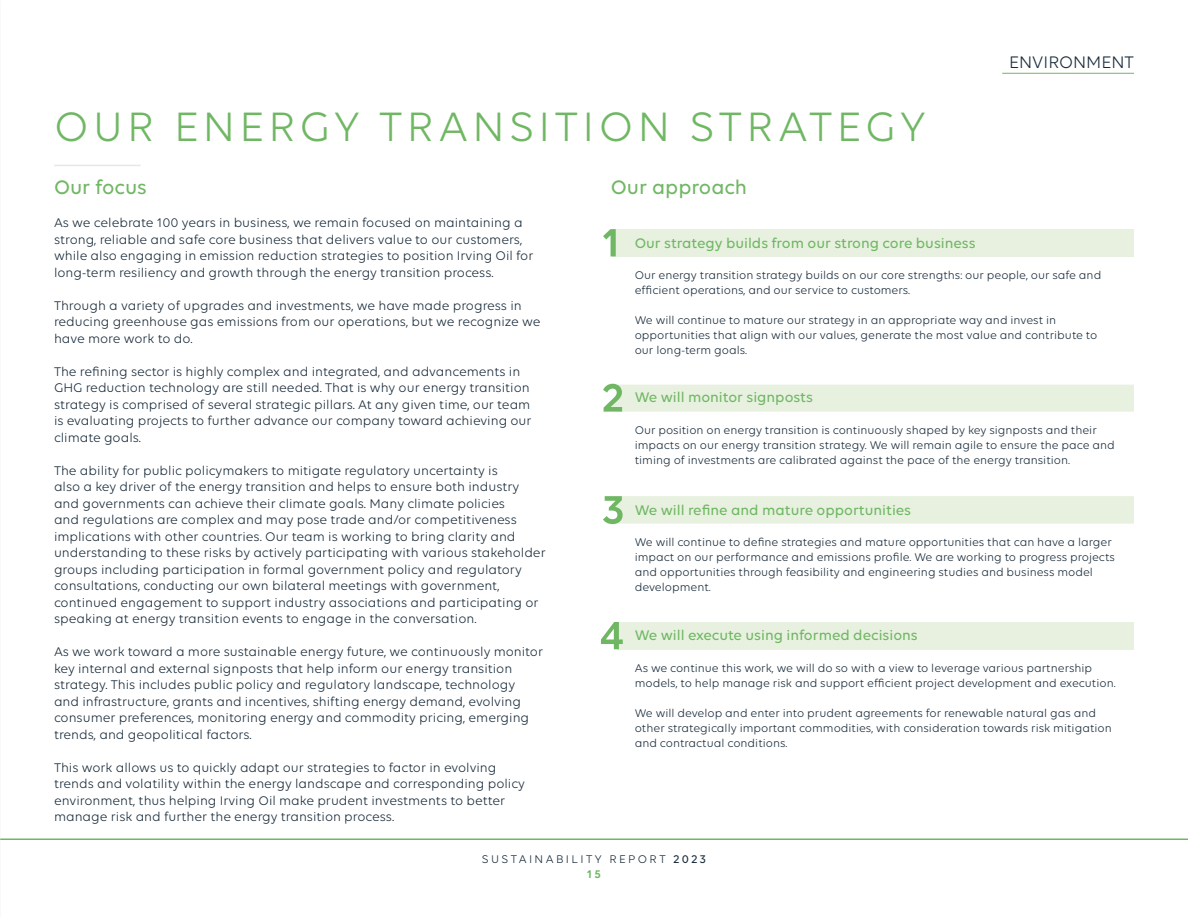
<style>
.page{position:relative;width:1188px;height:918px;background:#fff}
.page>*{position:absolute;margin:0;border:0;box-sizing:border-box;transform-origin:0 0}
._72pt_Reg_Tra_100{font:44.25px "Volte";letter-spacing:.1em;color:#70b764}
.Bullets{font:500 21px "Volte";color:#70b764}
.t1{font:18px "Volte";color:#172938}
.Bullets-2{font:500 15px "Volte";color:#70b764}
.Bullets-3{font:13.5px/16.5px "Volte";color:#172938}
.Bullets-4{font:12px/15px "Volte";color:#172938}
.Bullets-5{font:12px/14.4px "Volte";letter-spacing:.2em;color:#172938;text-align:center}
.s1{font-weight:500}
.s2{font-weight:600;color:#70b764}
</style>
<div class="page">
<hr style="left:0;top:838px;width:1188px;height:2px;background:#70b764">
<hr style="left:1002px;top:73px;width:132px;height:1px;background:#70b764">
<div style="left:617px;top:622px;width:517px;height:27px;background:#e8f1e0"></div>
<div style="left:613px;top:229px;width:521px;height:27px;background:#e8f1e0"></div>
<hr style="left:54px;top:165px;width:87px;height:1px;background:#e3e8e8">
<svg style="left:603px;top:229px;width:13px;height:27px"></svg>
<svg style="left:603px;top:384px;width:531px;height:28px;background:#e6f0df"></svg>
<svg style="left:603px;top:496px;width:531px;height:28px;background:#e6f0de"></svg>
<svg style="left:601px;top:622px;width:22px;height:27px"></svg>
<h3 class="t1" style="left:1009px;top:51px;width:126px">ENVIRONMENT</h3>
<p class="_72pt_Reg_Tra_100" style="left:54px;top:102px;width:873px">OUR ENERGY TRANSITION STRATEGY</p>
<p class="Bullets" style="left:611px;top:176px;width:138px">Our approach</p>
<p class="Bullets-2" style="left:635px;top:234px;width:342px">Our strategy builds from our strong core business</p>
<p class="Bullets-4" style="left:635px;top:268px;width:468px">Our energy transition strategy builds on our core strengths: our people, our safe and efficient operations, and our service to customers.</p>
<p class="Bullets-4" style="left:635px;top:313px;width:464px">We will continue to mature our strategy in an appropriate way and invest in opportunities that align with our values, generate the most value and contribute to our long-term goals.</p>
<p class="Bullets-2" style="left:635px;top:389px;width:180px">We will monitor signposts</p>
<p class="Bullets-4" style="left:635px;top:422px;width:482px">Our position on energy transition is continuously shaped by key signposts and their impacts on our energy transition strategy. We will remain agile to ensure the pace and timing of investments are calibrated against the pace of the energy transition.</p>
<p class="Bullets-2" style="left:635px;top:501px;width:278px">We will refine and mature opportunities</p>
<p class="Bullets-4" style="left:635px;top:535px;width:482px">We will continue to define strategies and mature opportunities that can have a larger impact on our performance and emissions profile. We are working to progress projects and opportunities through feasibility and engineering studies and business model development.</p>
<p class="Bullets-2" style="left:635px;top:627px;width:285px">We will execute using informed decisions</p>
<p class="Bullets-4" style="left:635px;top:660px;width:482px">As we continue this work, we will do so with a view to leverage various partnership models, to help manage risk and support efficient project development and execution.</p>
<p class="Bullets-4" style="left:635px;top:705px;width:479px">We will develop and enter into prudent agreements for renewable natural gas and other strategically important commodities, with consideration towards risk mitigation and contractual conditions.</p>
<p class="Bullets" style="left:54px;top:176px;width:94px">Our focus</p>
<p class="Bullets-3" style="left:54px;top:215px;width:481px">As we celebrate 100 years in business, we remain focused on maintaining a strong, reliable and safe core business that delivers value to our customers, while also engaging in emission reduction strategies to position Irving Oil for long-term resiliency and growth through the energy transition process.</p>
<p class="Bullets-3" style="left:54px;top:297px;width:488px">Through a variety of upgrades and investments, we have made progress in reducing greenhouse gas emissions from our operations, but we recognize we have more work to do.</p>
<p class="Bullets-3" style="left:54px;top:363px;width:479px">The refining sector is highly complex and integrated, and advancements in GHG reduction technology are still needed. That is why our energy transition strategy is comprised of several strategic pillars. At any given time, our team is evaluating projects to further advance our company toward achieving our climate goals.</p>
<p class="Bullets-3" style="left:54px;top:462px;width:493px">The ability for public policymakers to mitigate regulatory uncertainty is<br>also a key driver of the energy transition and helps to ensure both industry and governments can achieve their climate goals. Many climate policies<br>and regulations are complex and may pose trade and/or competitiveness implications with other countries. Our team is working to bring clarity and understanding to these risks by actively participating with various stakeholder groups including participation in formal government policy and regulatory consultations, conducting our own bilateral meetings with government, continued engagement to support industry associations and participating or speaking at energy transition events to engage in the conversation.</p>
<p class="Bullets-3" style="left:54px;top:644px;width:491px">As we work toward a more sustainable energy future, we continuously monitor key internal and external signposts that help inform our energy transition strategy. This includes public policy and regulatory landscape, technology and infrastructure, grants and incentives, shifting energy demand, evolving consumer preferences, monitoring energy and commodity pricing, emerging trends, and geopolitical factors.</p>
<p class="Bullets-3" style="left:54px;top:759px;width:472px">This work allows us to quickly adapt our strategies to factor in evolving trends and volatility within the energy landscape and corresponding policy environment, thus helping Irving Oil make prudent investments to better manage risk and further the energy transition process.</p>
<p class="Bullets-5" style="left:482px;top:852px;width:226px">SUSTAINABILITY REPORT <span class="s1">2023<br></span><span class="s2">15</span></p>
</div>
